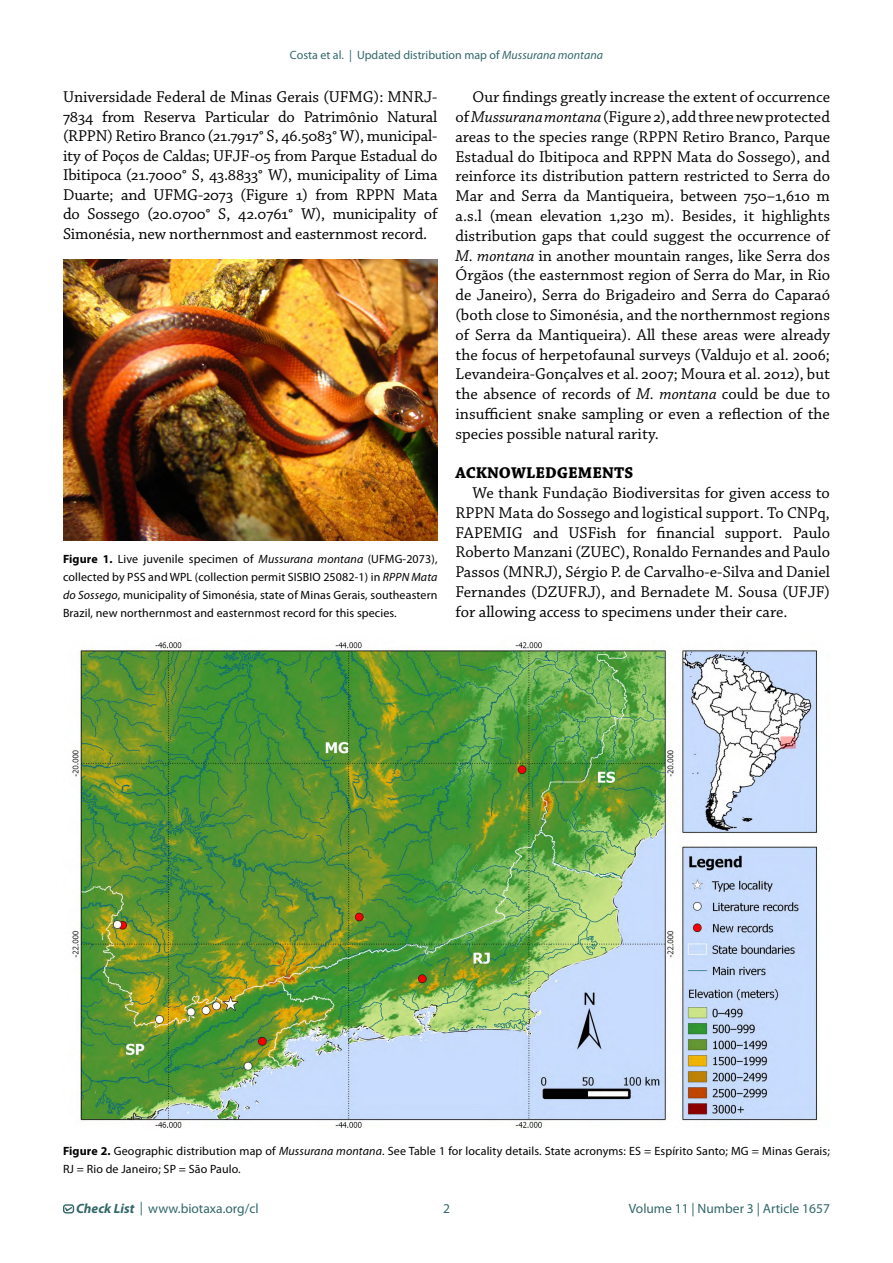
<style>
.page{position:relative;width:893px;height:1263px;background:#fff}
.page>*{position:absolute;margin:0;border:0;box-sizing:border-box;transform-origin:0 0}
.Body{font:16.5px/19.8px "Chaparral Pro";color:#000;text-align:justify}
.Head{font:700 16.5px "Chaparral Pro";letter-spacing:.005em;color:#000}
.t1{font:13.5px "Myriad Pro";color:#336769}
.Captions{font:12px/18px "Myriad Pro";letter-spacing:.01em;color:#000}
.t2{font:12px "Myriad Pro";color:#336769}
.s1{font-style:italic}
.s2{font-weight:700}
.s3{font-weight:700;font-style:italic}
</style>
<div class="page">
<div style="left:63px;top:1204px;width:11px;height:9px;border:1px solid #336767;border-radius:2px"></div>
<svg style="left:64px;top:1206px;width:9px;height:6px"></svg>
<img style="left:63px;top:260px;width:374px;height:281px">
<img style="left:72px;top:642px;width:746px;height:486px">
<p class="t2" style="left:290px;top:47px;width:314px">Costa et al. | Updated distribution map of <span class="s1">Mussurana montana</span></p>
<p class="Body" style="left:455px;top:88px;width:376px;text-indent:17px">Our findings greatly increase the extent of occurrence of <span class="s1">Mussurana montana</span> (Figure 2), add three new protected areas to the species range (RPPN Retiro Branco, Parque Estadual do Ibitipoca and RPPN Mata do Sossego), and reinforce its distribution pattern restricted to Serra do Mar and Serra da Mantiqueira, between 750–1,610 m a.s.l (mean elevation 1,230 m). Besides, it highlights distribution gaps that could suggest the occurrence of <span class="s1">M. montana</span> in another mountain ranges, like Serra dos Órgãos (the easternmost region of Serra do Mar, in Rio de Janeiro), Serra do Brigadeiro and Serra do Caparaó (both close to Simonésia, and the northernmost regions of Serra da Mantiqueira). All these areas were already the focus of herpetofaunal surveys (Valdujo et al. 2006; Levandeira-Gonçalves et al. 2007; Moura et al. 2012), but the absence of records of <span class="s1">M. montana</span> could be due to insufficient snake sampling or even a reflection of the species possible natural rarity.</p>
<p class="Head" style="left:455px;top:463px;width:179px">ACKNOWLEDGEMENTS</p>
<p class="Body" style="left:455px;top:483px;width:376px;text-indent:17px">We thank Fundação Biodiversitas for given access to RPPN Mata do Sossego and logistical support. To CNPq, FAPEMIG and USFish for financial support. Paulo Roberto Manzani (ZUEC), Ronaldo Fernandes and Paulo Passos (MNRJ), Sérgio P. de Carvalho-e-Silva and Daniel Fernandes (DZUFRJ), and Bernadete M. Sousa (UFJF) for allowing access to specimens under their care.</p>
<p class="Body" style="left:63px;top:88px;width:376px">Universidade Federal de Minas Gerais (UFMG): MNRJ-7834 from Reserva Particular do Patrimônio Natural (RPPN) Retiro Branco (21.7917° S, 46.5083° W), municipal&shy;ity of Poços de Caldas; UFJF-05 from Parque Estadual do Ibitipoca (21.7000° S, 43.8833° W), municipality of Lima Duarte; and UFMG-2073 (Figure 1) from RPPN Mata do Sossego (20.0700° S, 42.0761° W), municipality of Simonésia, new northernmost and easternmost record.</p>
<p class="Captions" style="left:63px;top:549px;width:376px;text-align:justify"><span class="s2">Figure 1.</span> Live juvenile specimen of <span class="s1">Mussurana montana</span> (UFMG-2073), collected by PSS and WPL (collection permit SISBIO 25082-1) in <span class="s1">RPPN Mata do Sossego</span>, municipality of Simonésia, state of Minas Gerais, southeastern Brazil, new northernmost and easternmost record for this species.</p>
<p class="Captions" style="left:63px;top:1142px;width:768px"><span class="s2">Figure 2.</span> Geographic distribution map of <span class="s1">Mussurana montana</span>. See Table 1 for locality details. State acronyms: ES = Espírito Santo; MG = Minas Gerais;<br>RJ = Rio de Janeiro; SP = São Paulo.</p>
<p class="t1" style="left:76px;top:1200px;width:184px"><span class="s3">Check List</span> | www.biotaxa.org/cl</p>
<p class="t1" style="left:443px;top:1200px;width:8px">2</p>
<p class="t1" style="left:629px;top:1200px;width:203px">Volume 11 | Number 3 | Article 1657</p>
</div>
